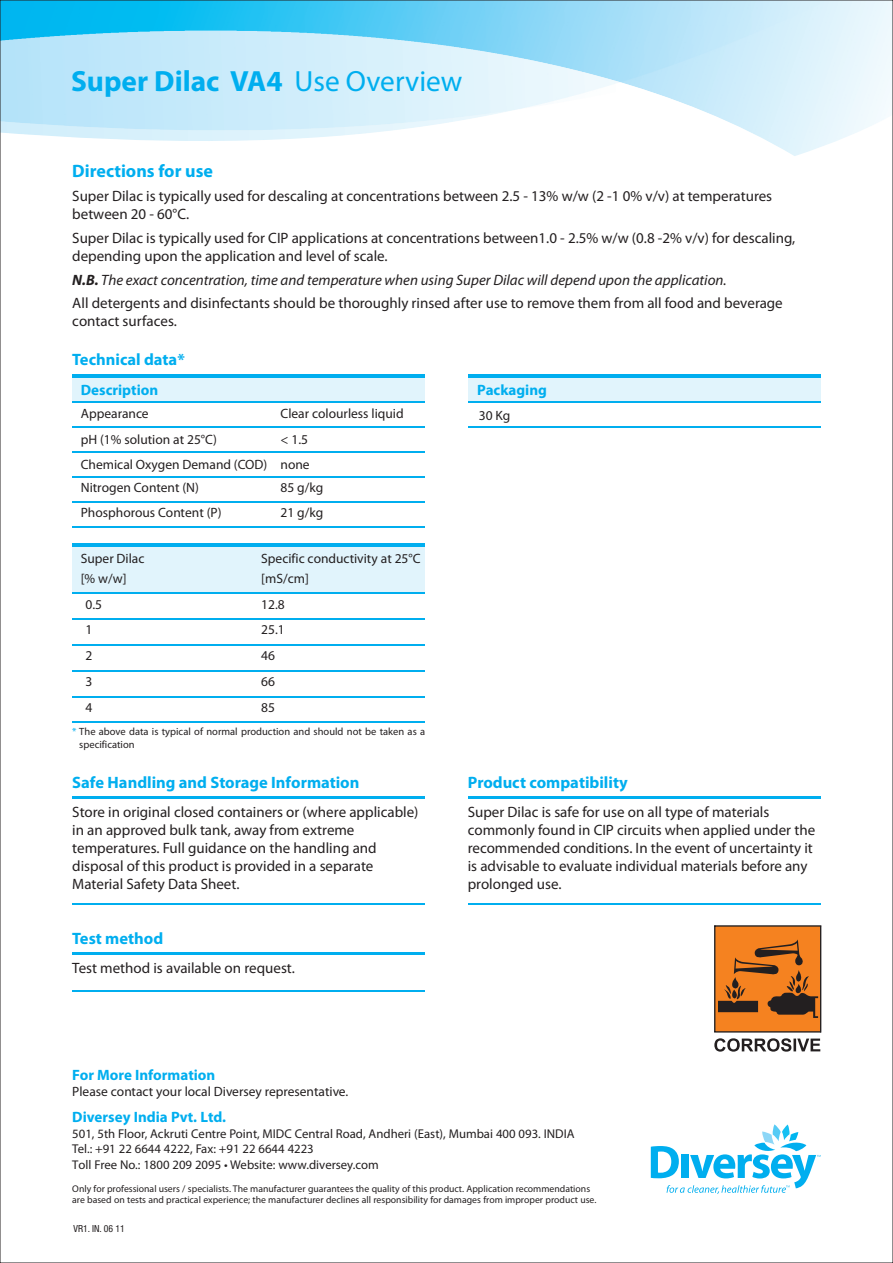
<style>
.page{position:relative;width:893px;height:1263px;background:#fff}
.page>*{position:absolute;margin:0;border:0;box-sizing:border-box;transform-origin:0 0}
.t1{font:700 29.25px "Myriad Pro";color:#00aeef}
.t2{font:700 18px "Myriad Pro";color:#00aeef}
.t3{font:700 16.5px "Myriad Pro";color:#00aeef}
.t4{font:15px/18px "Myriad Pro";color:#231f20}
.t5{font:700 15px "Myriad Pro";color:#00aeef}
.t6{font:13.5px/25.2px "Myriad Pro";color:#231f20;text-align:right}
.t7{font:12.75px/15.3px "Myriad Pro";color:#231f20}
.t8{font:10.5px/12.6px "Myriad Pro";color:#231f20}
.t9{font:9.75px/11.7px "Myriad Pro";color:#231f20}
.t10{font:condensed 9.75px "Helvetica Neue LT Pro";color:#231f20}
.s1{font-weight:400}
.s2{font-weight:700;font-style:italic}
.s3{font-style:italic}
.s4{color:#00aeef}
.s5{font-size:12.6px}
</style>
<div class="page">
<img style="left:2px;top:2px;width:889px;height:154px">
<svg style="left:651px;top:1124px;width:170px;height:70px"></svg>
<hr style="left:72px;top:374px;width:353px;height:4px;background:#00aeef">
<div style="left:72px;top:378px;width:353px;height:25px;background:#e1f4fc"></div>
<hr style="left:72px;top:401px;width:353px;height:2px;background:#00aeef">
<hr style="left:72px;top:426px;width:353px;height:2px;background:#00aeef">
<hr style="left:72px;top:451px;width:353px;height:2px;background:#00aeef">
<hr style="left:72px;top:476px;width:353px;height:2px;background:#00aeef">
<hr style="left:72px;top:502px;width:353px;height:1px;background:#00aeef">
<hr style="left:72px;top:527px;width:353px;height:1px;background:#00aeef">
<hr style="left:72px;top:544px;width:353px;height:3px;background:#00aeef">
<div style="left:72px;top:547px;width:353px;height:46px;background:#e1f4fc"></div>
<hr style="left:72px;top:592px;width:353px;height:1px;background:#00aeef">
<hr style="left:72px;top:618px;width:353px;height:1px;background:#00aeef">
<hr style="left:72px;top:644px;width:353px;height:1px;background:#00aeef">
<hr style="left:72px;top:670px;width:353px;height:1px;background:#00aeef">
<hr style="left:72px;top:696px;width:353px;height:1px;background:#00aeef">
<hr style="left:72px;top:722px;width:353px;height:1px;background:#00aeef">
<hr style="left:468px;top:374px;width:353px;height:4px;background:#00aeef">
<div style="left:468px;top:378px;width:353px;height:25px;background:#e1f4fc"></div>
<hr style="left:468px;top:401px;width:353px;height:2px;background:#00aeef">
<hr style="left:468px;top:426px;width:353px;height:2px;background:#00aeef">
<hr style="left:72px;top:903px;width:353px;height:1px;background:#00aeef">
<hr style="left:72px;top:990px;width:353px;height:2px;background:#00aeef">
<hr style="left:72px;top:796px;width:353px;height:3px;background:#00aeef">
<hr style="left:468px;top:903px;width:352px;height:1px;background:#00aeef">
<hr style="left:468px;top:796px;width:353px;height:3px;background:#00aeef">
<hr style="left:72px;top:952px;width:353px;height:3px;background:#00aeef">
<svg style="left:714px;top:925px;width:107px;height:107px"></svg>
<svg style="left:714px;top:1038px;width:106px;height:14px"></svg>
<h1 class="t1" style="left:71px;top:69px;width:393px">Super Dilac VA4 <span class="s1">Use Overview</span></h1>
<p class="t2" style="left:72px;top:163px;width:142px">Directions for use</p>
<p class="t4" style="left:72px;top:189px;width:701px">Super Dilac is typically used for descaling at concentrations between 2.5 - 13% w/w (2 -1 0% v/v) at temperatures between 20 - 60°C.</p>
<p class="t4" style="left:72px;top:230px;width:724px">Super Dilac is typically used for CIP applications at concentrations between1.0 - 2.5% w/w (0.8 -2% v/v) for descaling, depending upon the application and level of scale.</p>
<p class="t4" style="left:72px;top:270px;width:712px;line-height:23.4px"><span class="s2">N.B.</span> <span class="s3">The exact concentration, time and temperature when using Super Dilac will depend upon the application.<br></span>All detergents and disinfectants should be thoroughly rinsed after use to remove them from all food and beverage</p>
<p class="t4" style="left:72px;top:314px;width:106px">contact surfaces.</p>
<p class="t3" style="left:72px;top:353px;width:114px">Technical data*</p>
<p class="t5" style="left:81px;top:383px;width:79px">Description</p>
<p class="t6" style="left:81px;top:402px;width:69px">Appearance</p>
<p class="t6" style="left:281px;top:402px;width:125px">Clear colourless liquid</p>
<p class="t6" style="left:81px;top:428px;width:138px">pH (1% solution at 25°C)</p>
<p class="t6" style="left:81px;top:428px;width:230px">&lt; 1.5<br>Chemical Oxygen Demand (COD) none</p>
<p class="t6" style="left:81px;top:475px;width:120px">Nitrogen Content (N)</p>
<p class="t6" style="left:281px;top:475px;width:44px">85 g/kg</p>
<p class="t6" style="left:81px;top:501px;width:142px">Phosphorous Content (P)</p>
<p class="t6" style="left:280px;top:501px;width:44px">21 g/kg</p>
<p class="t6" style="left:81px;top:547px;width:65px">Super Dilac</p>
<p class="t6" style="left:261px;top:547px;width:161px">Specific conductivity at 25°C</p>
<p class="t6" style="left:81px;top:566px;width:47px">[% w/w]</p>
<p class="t6" style="left:261px;top:566px;width:49px">[mS/cm]</p>
<p class="t6" style="left:86px;top:592px;width:18px">0.5</p>
<p class="t6" style="left:261px;top:592px;width:25px">12.8</p>
<p class="t6" style="left:86px;top:618px;width:8px">1</p>
<p class="t6" style="left:261px;top:618px;width:25px">25.1</p>
<p class="t6" style="left:86px;top:644px;width:8px">2</p>
<p class="t6" style="left:261px;top:644px;width:15px">46</p>
<p class="t6" style="left:86px;top:670px;width:8px">3</p>
<p class="t6" style="left:261px;top:670px;width:15px">66</p>
<p class="t6" style="left:86px;top:696px;width:8px">4</p>
<p class="t6" style="left:261px;top:696px;width:15px">85</p>
<p class="t8" style="left:79px;top:726px;width:347px;text-indent:-7px"><span class="s4">*</span> The above data is typical of normal production and should not be taken as a specification</p>
<p class="t5" style="left:477px;top:384px;width:71px">Packaging</p>
<p class="t6" style="left:479px;top:404px;width:33px">30 Kg</p>
<p class="t3" style="left:72px;top:776px;width:289px">Safe Handling and Storage Information</p>
<p class="t3" style="left:468px;top:776px;width:161px">Product compatibility</p>
<p class="t4" style="left:72px;top:804px;width:348px">Store in original closed containers or (where applicable) in an approved bulk tank, away from extreme temperatures. Full guidance on the handling and disposal of this product is provided in a separate Material Safety Data Sheet.</p>
<p class="t4" style="left:468px;top:804px;width:349px">Super Dilac is safe for use on all type of materials commonly found in CIP circuits when applied under the recommended conditions. In the event of uncertainty it is advisable to evaluate individual materials before any prolonged use.</p>
<p class="t3" style="left:72px;top:932px;width:92px">Test method</p>
<p class="t4" style="left:72px;top:960px;width:224px">Test method is available on request.</p>
<p class="t5" style="left:72px;top:1068px;width:145px">For More Information</p>
<p class="t6" style="left:72px;top:1080px;width:278px">Please contact your local Diversey representative.</p>
<p class="t5" style="left:72px;top:1111px;width:155px">Diversey India Pvt. Ltd.</p>
<p class="t7" style="left:72px;top:1127px;width:504px">501, 5th Floor, Ackruti Centre Point, MIDC Central Road, Andheri (East), Mumbai 400 093. INDIA<br>Tel.: +91 22 6644 4222, Fax: +91 22 6644 4223<br><span class="s5">T</span>oll Free No.: 1800 209 2095 • Website: www.diversey.com</p>
<p class="t9" style="left:72px;top:1183px;width:526px">Only for professional users / specialists. The manufacturer guarantees the quality of this product. Application recommendations are based on tests and practical experience; the manufacturer declines all responsibility for damages from improper product use.</p>
<p class="t10" style="left:74px;top:1225px;width:53px">VR1. IN. 06 11</p>
</div>
